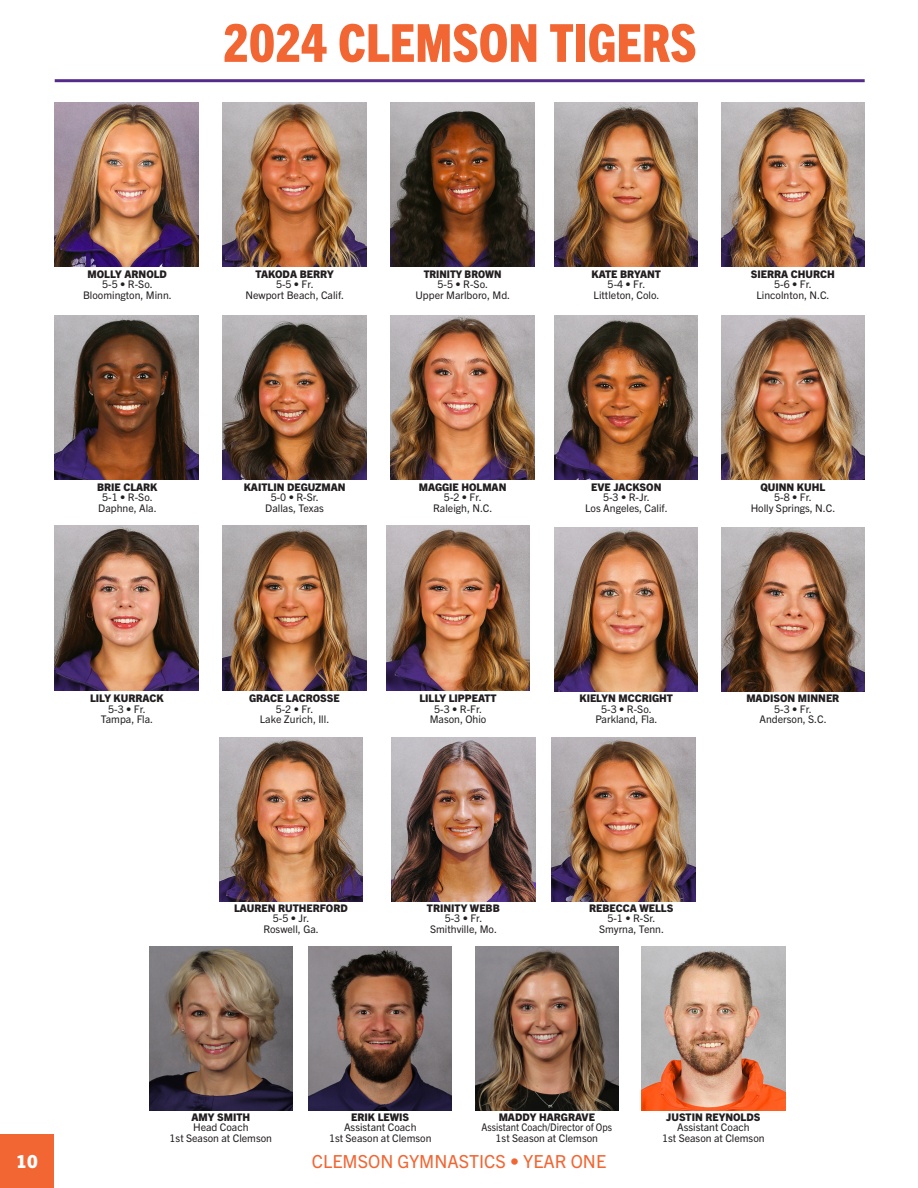
<style>
.page{position:relative;width:918px;height:1188px;background:#fff}
.page>*{position:absolute;margin:0;border:0;box-sizing:border-box;transform-origin:0 0}
.t1{font:800 condensed 52.5px "Trade Gothic Next LT Pro";color:#f26633}
.t2{font:18px "Trade Gothic Next LT Pro";color:#f26633}
.t3{font:800 18px "Trade Gothic Next LT Pro";color:#fff}
.t4{font:10.5px/10.5px "Trade Gothic Next LT Pro";color:#231f20;text-align:center}
.t5{font:10.5px/10.5px "Trade Gothic Next LT Pro";color:#231f20;text-align:center;scale:.91 1}
.s1{font-weight:800}
</style>
<div class="page">
<div style="left:0;top:1134px;width:54px;height:54px;background:#f26633"></div>
<img style="left:55px;top:315px;width:143px;height:165px">
<img style="left:721px;top:102px;width:144px;height:164px">
<img style="left:555px;top:102px;width:143px;height:164px">
<img style="left:391px;top:102px;width:143px;height:164px">
<img style="left:223px;top:102px;width:143px;height:164px">
<hr style="left:55px;top:79px;width:810px;height:3px;background:#542a8b">
<img style="left:55px;top:102px;width:143px;height:164px">
<img style="left:391px;top:315px;width:143px;height:165px">
<img style="left:223px;top:315px;width:143px;height:165px">
<img style="left:721px;top:315px;width:144px;height:165px">
<img style="left:555px;top:315px;width:143px;height:165px">
<img style="left:721px;top:527px;width:144px;height:165px">
<img style="left:555px;top:527px;width:143px;height:165px">
<img style="left:392px;top:737px;width:143px;height:165px">
<img style="left:552px;top:737px;width:143px;height:165px">
<img style="left:219px;top:737px;width:144px;height:165px">
<img style="left:149px;top:946px;width:144px;height:165px">
<img style="left:309px;top:946px;width:143px;height:165px">
<img style="left:475px;top:946px;width:144px;height:165px">
<img style="left:386px;top:526px;width:144px;height:164px">
<img style="left:223px;top:526px;width:143px;height:164px">
<img style="left:55px;top:526px;width:143px;height:164px">
<img style="left:642px;top:946px;width:143px;height:165px">
<p class="t1" style="left:223px;top:7px;width:475px">2024 CLEMSON TIGERS</p>
<p class="t4" style="left:83px;top:268px;width:90px"><span class="s1">MOLLY ARNOLD<br></span>5-5 • R-So.<br>Bloomington, Minn.</p>
<p class="t4" style="left:751px;top:268px;width:86px"><span class="s1">SIERRA CHURCH<br></span>5-6 • Fr.<br>Lincolnton, N.C.</p>
<p class="t4" style="left:245px;top:268px;width:100px"><span class="s1">TAKODA BERRY<br></span>5-5 • Fr.<br>Newport Beach, Calif.</p>
<p class="t4" style="left:415px;top:268px;width:96px"><span class="s1">TRINITY BROWN<br></span>5-5 • R-So.<br>Upper Marlboro, Md.</p>
<p class="t4" style="left:592px;top:268px;width:71px"><span class="s1">KATE BRYANT<br></span>5-4 • Fr.<br>Littleton, Colo.</p>
<p class="t4" style="left:97px;top:481px;width:62px"><span class="s1">BRIE CLARK<br></span>5-1 • R-So.<br>Daphne, Ala.</p>
<p class="t4" style="left:751px;top:481px;width:86px"><span class="s1">QUINN KUHL<br></span>5-8 • Fr.<br>Holly Springs, N.C.</p>
<p class="t4" style="left:244px;top:481px;width:103px"><span class="s1">KAITLIN DEGUZMAN<br></span>5-0 • R-Sr.<br>Dallas, Texas</p>
<p class="t4" style="left:419px;top:481px;width:89px"><span class="s1">MAGGIE HOLMAN<br></span>5-2 • Fr.<br>Raleigh, N.C.</p>
<p class="t4" style="left:585px;top:481px;width:84px"><span class="s1">EVE JACKSON<br></span>5-3 • R-Jr.<br>Los Angeles, Calif.</p>
<p class="t4" style="left:90px;top:693px;width:75px"><span class="s1">LILY KURRACK<br></span>5-3 • Fr.<br>Tampa, Fla.</p>
<p class="t4" style="left:249px;top:693px;width:92px"><span class="s1">GRACE LACROSSE<br></span>5-2 • Fr.<br>Lake Zurich, Ill.</p>
<p class="t4" style="left:419px;top:693px;width:79px"><span class="s1">LILLY LIPPEATT<br></span>5-3 • R-Fr.<br>Mason, Ohio</p>
<p class="t4" style="left:580px;top:693px;width:95px"><span class="s1">KIELYN MCCRIGHT<br></span>5-3 • R-So.<br>Parkland, Fla.</p>
<p class="t4" style="left:746px;top:693px;width:94px"><span class="s1">MADISON MINNER<br></span>5-3 • Fr.<br>Anderson, S.C.</p>
<p class="t4" style="left:234px;top:902px;width:115px"><span class="s1">LAUREN RUTHERFORD<br></span>5-5 • Jr.<br>Roswell, Ga.</p>
<p class="t4" style="left:427px;top:902px;width:74px"><span class="s1">TRINITY WEBB<br></span>5-3 • Fr.<br>Smithville, Mo.</p>
<p class="t4" style="left:589px;top:902px;width:86px"><span class="s1">REBECCA WELLS<br></span>5-1 • R-Sr.<br>Smyrna, Tenn.</p>
<p class="t4" style="left:170px;top:1111px;width:104px"><span class="s1">AMY SMITH<br></span>Head Coach<br>1st Season at Clemson</p>
<p class="t4" style="left:329px;top:1111px;width:104px"><span class="s1">ERIK LEWIS<br></span>Assistant Coach<br>1st Season at Clemson</p>
<p class="t5" style="left:482px;top:1111px;width:145px"><span class="s1">MADDY HARGRAVE<br></span>Assistant Coach/Director of Ops<br>1st Season at Clemson</p>
<h2 class="t3" style="left:16px;top:1149px;width:23px">10</h2>
<h2 class="t2" style="left:312px;top:1149px;width:296px">CLEMSON GYMNASTICS • YEAR ONE</h2>
<p class="t4" style="left:662px;top:1111px;width:104px"><span class="s1">JUSTIN REYNOLDS<br></span>Assistant Coach<br>1st Season at Clemson</p>
</div>
